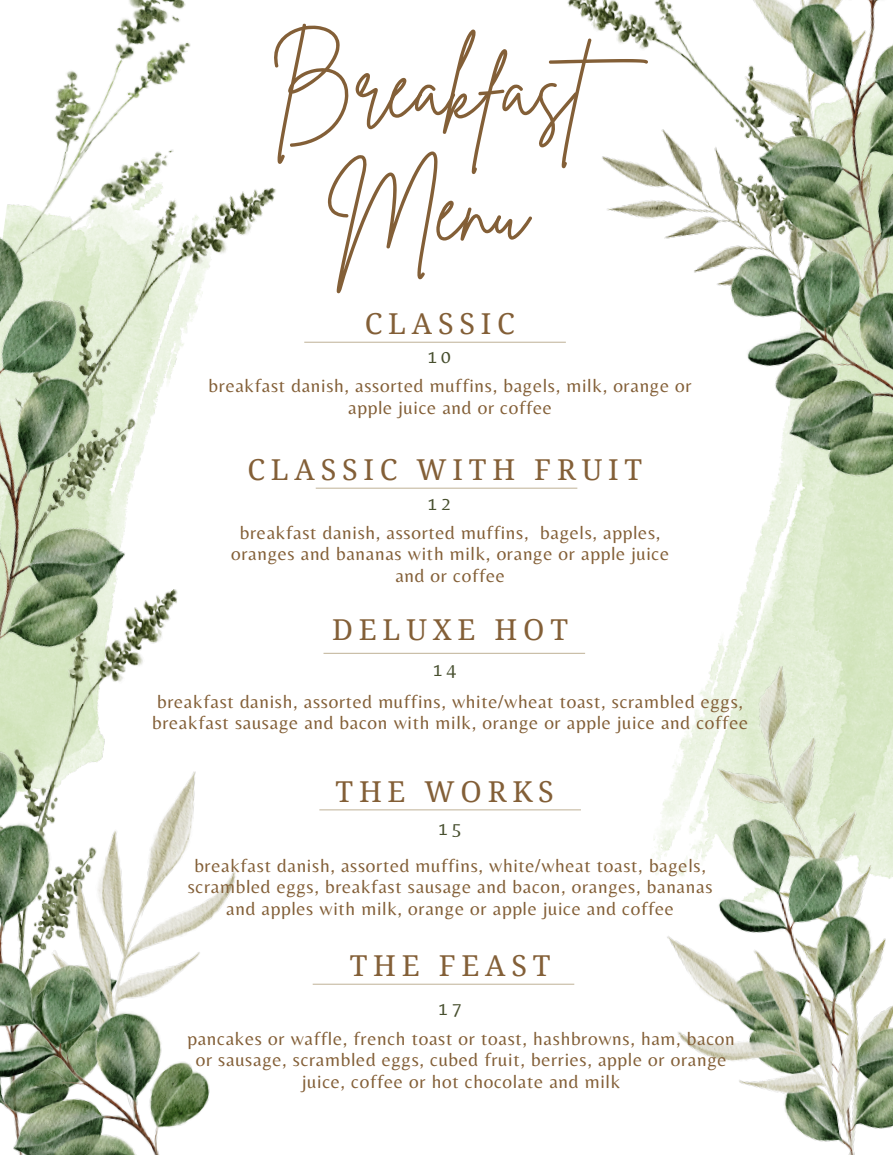
<style>
.page{position:relative;width:893px;height:1155px;background:#fff}
.page>*{position:absolute;margin:0;border:0;box-sizing:border-box;transform-origin:0 0}
.t1{font:88.3px/122.8px "Brittany Signature";color:#835f37}
.t2{font:28.8px "Droid Serif";letter-spacing:.2em;color:#835f37}
.t3{font:19.21px/21.6px "Belleza";letter-spacing:.035em;color:#835f37;text-align:center}
.t4{font:19.21px "Belleza";letter-spacing:.2em;color:#474f2e}
</style>
<div class="page">
<hr style="left:316px;top:488px;width:261px;height:1px;background:#c2b59b">
<hr style="left:319px;top:809px;width:262px;height:1px;background:#c2b59b">
<hr style="left:304px;top:342px;width:262px;height:1px;background:#c2b59b">
<img style="left:57px;top:0;width:255px;height:343px">
<img style="left:716px;top:611px;width:176px;height:42px">
<img style="left:553px;top:0;width:339px;height:611px">
<img style="left:0;top:757px;width:103px;height:12px">
<img style="left:653px;top:653px;width:239px;height:502px">
<img style="left:0;top:92px;width:277px;height:665px">
<img style="left:0;top:769px;width:236px;height:386px">
<hr style="left:313px;top:984px;width:261px;height:1px;background:#c2b59b">
<hr style="left:323px;top:653px;width:262px;height:1px;background:#c2b59b">
<h1 class="t1" style="left:327px;top:27px;width:347px;text-indent:-57px">Breakfast<br>Menu</h1>
<h2 class="t2" style="left:365px;top:308px;width:152px">CLASSIC</h2>
<p class="t4" style="left:428px;top:345px;width:25px">10</p>
<p class="t3" style="left:208px;top:375px;width:484px">breakfast danish, assorted muffins, bagels, milk, orange or apple juice and or coffee</p>
<h2 class="t2" style="left:247px;top:454px;width:396px">CLASSIC WITH FRUIT</h2>
<p class="t4" style="left:428px;top:493px;width:25px">12</p>
<p class="t3" style="left:231px;top:521px;width:439px">breakfast danish, assorted muffins, bagels, apples, oranges and bananas with milk, orange or apple juice and or coffee</p>
<h2 class="t2" style="left:332px;top:613px;width:237px">DELUXE HOT</h2>
<p class="t4" style="left:433px;top:658px;width:25px">14</p>
<p class="t3" style="left:152px;top:690px;width:597px;text-align:left">breakfast danish, assorted muffins, white/wheat toast, scrambled eggs, breakfast sausage and bacon with milk, orange or apple juice and coffee</p>
<h2 class="t2" style="left:335px;top:775px;width:220px">THE WORKS</h2>
<p class="t4" style="left:438px;top:817px;width:25px">15</p>
<p class="t3" style="left:188px;top:854px;width:526px">breakfast danish, assorted muffins, white/wheat toast, bagels, scrambled eggs, breakfast sausage and bacon, oranges, bananas and apples with milk, orange or apple juice and coffee</p>
<h2 class="t2" style="left:350px;top:950px;width:202px">THE FEAST</h2>
<p class="t4" style="left:438px;top:997px;width:25px">17</p>
<p class="t3" style="left:187px;top:1027px;width:549px">pancakes or waffle, french toast or toast, hashbrowns, ham, bacon or sausage, scrambled eggs, cubed fruit, berries, apple or orange juice, coffee or hot chocolate and milk</p>
</div>
